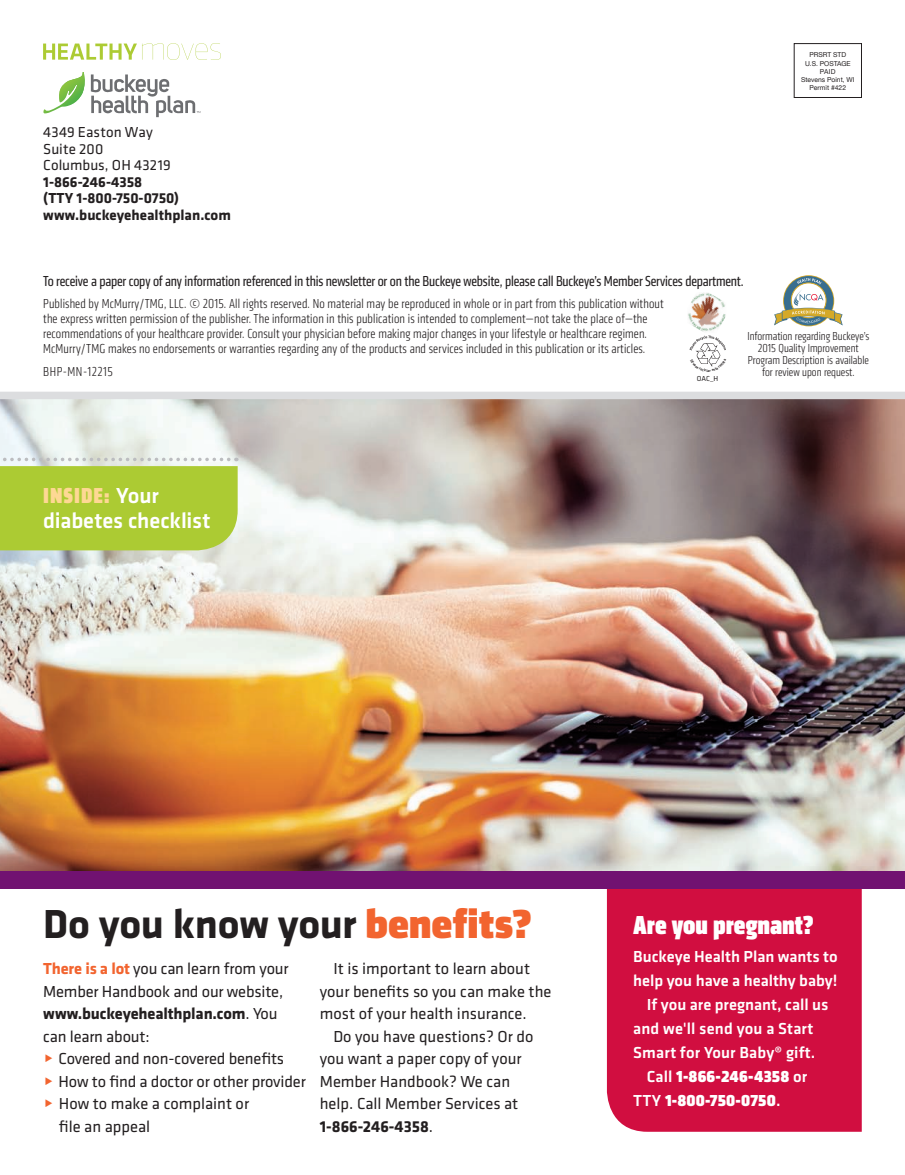
<style>
.page{position:relative;width:905px;height:1175px;background:#fff}
.page>*{position:absolute;margin:0;border:0;box-sizing:border-box;transform-origin:0 0}
.t1{font:700 42px "Klavika";letter-spacing:-.005em;color:#231f20}
.t2{font:27px "Klavika Display Bl Cond";color:#fff}
.t3{font:500 22.5px "Klavika";letter-spacing:-.005em;color:#fff}
.t4{font:22.5px "Klavika Display Bl Cond";letter-spacing:.045em;color:#fed894}
.t5{font:16.5px/22.5px "Klavika";color:#231f20}
.t6{font:500 16.5px "Klavika";color:#fff}
.t7{font:16.5px/24px "Klavika Display Bl";letter-spacing:.01em;color:#fff}
.t8{font:condensed 15px "Klavika";letter-spacing:-.01em;color:#231f20}
.t9{font:700 15px/16.5px "Klavika";color:#231f20}
.t10{font:15px/16.5px "Klavika";letter-spacing:.005em;color:#231f20}
.t11{font:300 condensed 13.5px/15px "Klavika";letter-spacing:.01em;color:#231f20}
.t12{font:300 condensed 13.5px "Klavika";letter-spacing:.04em;color:#231f20}
.t13{font:300 condensed 12px/12px "Klavika";color:#231f20;text-align:center}
.t14{font:7.5px "Klavika";color:#231f20}
.t15{font:6.75px/8.2px "Helvetica Neue";color:#231f20;text-align:center}
.s1{font-family:"Klavika";font-weight:500;color:#fff}
.s2{font-family:"Klavika Display Bl";font-weight:400;color:#f2642f}
.s3{font-weight:700;color:#f2642f}
.s4{font-weight:700}
.s5{font-family:"Klavika";font-weight:500}
</style>
<div class="page">
<img style="left:0;top:399px;width:904px;height:472px">
<div style="left:793px;top:43px;width:68px;height:55px;border:1px solid #231f20"></div>
<div style="left:0;top:392px;width:904px;height:7px;background:#dcdddf"></div>
<img style="left:688px;top:293px;width:38px;height:39px">
<svg style="left:774px;top:278px;width:68px;height:47px"></svg>
<svg style="left:0;top:457px;width:238px;height:93px;background:#b2ce47"></svg>
<svg style="left:43px;top:43px;width:178px;height:17px"></svg>
<svg style="left:91px;top:74px;width:109px;height:43px"></svg>
<svg style="left:43px;top:72px;width:42px;height:42px"></svg>
<div style="left:607px;top:889px;width:254px;height:242px;background:#d10e40"></div>
<div style="left:0;top:871px;width:904px;height:18px;background:#711271"></div>
<svg style="left:689px;top:335px;width:37px;height:32px"></svg>
<p class="t10" style="left:43px;top:124px;width:129px">4349 Easton Way<br>Suite 200<br>Columbus, OH 43219</p>
<p class="t9" style="left:43px;top:173px;width:189px">1-866-246-4358<br>(TTY 1-800-750-0750) www.buckeyehealthplan.com</p>
<p class="t15" style="left:801px;top:51px;width:55px">PRSRT STD<br>U.S. POSTAGE<br>PAID<br>Stevens Point, WI<br>Permit #422</p>
<p class="t8" style="left:43px;top:272px;width:702px">To receive a paper copy of any information referenced in this newsletter or on the Buckeye website, please call Buckeye’s Member Services department.</p>
<p class="t11" style="left:43px;top:296px;width:622px">Published by McMurry/TMG, LLC. © 2015. All rights reserved. No material may be reproduced in whole or in part from this publication without the express written permission of the publisher. The information in this publication is intended to complement—not take the place of—the recommendations of your healthcare provider. Consult your physician before making major changes in your lifestyle or healthcare regimen.<br>McMurry/TMG makes no endorsements or warranties regarding any of the products and services included in this publication or its articles.</p>
<p class="t12" style="left:43px;top:364px;width:71px">BHP-MN-12215</p>
<p class="t13" style="left:747px;top:330px;width:123px">Information regarding Buckeye’s<br>2015 Quality Improvement<br>Program Description is available for review upon request.</p>
<p class="t14" style="left:697px;top:373px;width:23px">OAC_H</p>
<h3 class="t4" style="left:43px;top:482px;width:117px">INSIDE: <span class="s1">Your</span></h3>
<h3 class="t3" style="left:43px;top:505px;width:169px">diabetes checklist</h3>
<h1 class="t1" style="left:43px;top:893px;width:490px">Do you know your <span class="s2">benefits?</span></h1>
<p class="t5" style="left:43px;top:956px;width:247px"><span class="s3">There is a lot</span> you can learn from your<br>Member Handbook and our website, <span class="s4">www.buckeyehealthplan.com</span>. You can learn about:</p>
<p class="t5" style="left:59px;top:1046px;width:249px">Covered and non-covered benefits<br>How to find a doctor or other provider<br>How to make a complaint or<br>file an appeal</p>
<p class="t5" style="left:320px;top:956px;width:233px;text-indent:13px">It is important to learn about your benefits so you can make the most of your health insurance.</p>
<p class="t5" style="left:320px;top:1024px;width:215px;text-indent:13px">Do you have questions? Or do you want a paper copy of your<br>Member Handbook? We can help. Call Member Services at<br><span class="s4">1-866-246-4358</span>.</p>
<h2 class="t2" style="left:633px;top:909px;width:182px">Are you pregnant?</h2>
<p class="t6" style="left:633px;top:944px;width:206px">Buckeye Health Plan wants to</p>
<p class="t6" style="left:633px;top:968px;width:206px">help you have a healthy baby!</p>
<p class="t6" style="left:646px;top:992px;width:183px">If you are pregnant, call us</p>
<p class="t6" style="left:633px;top:1017px;width:182px">and we'll send you a Start</p>
<p class="t6" style="left:633px;top:1041px;width:184px">Smart for Your Baby® gift.</p>
<p class="t7" style="left:633px;top:1064px;width:176px;text-indent:13px"><span class="s5">Call</span> 1-866-246-4358 <span class="s5">or<br>TTY</span> 1-800-750-0750<span class="s5">.</span></p>
</div>
